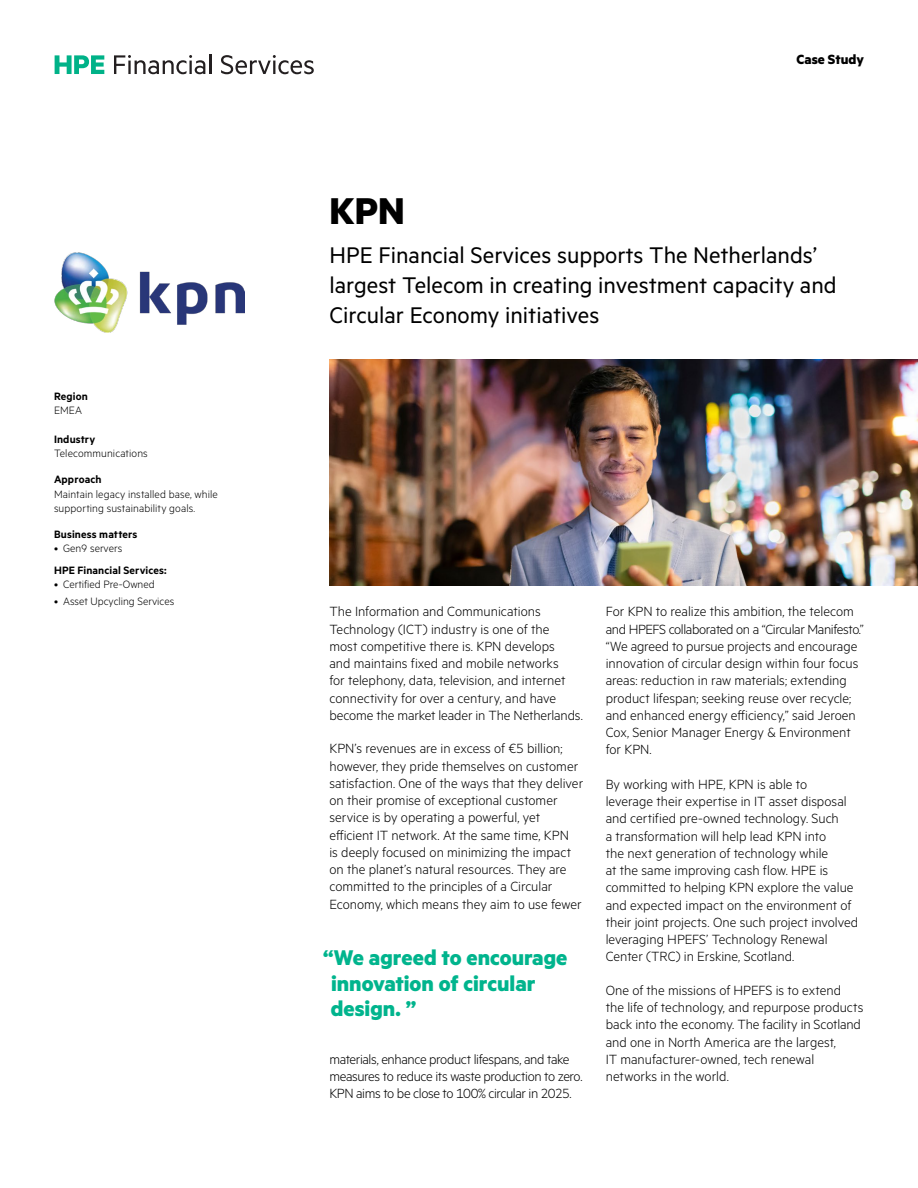
<style>
.page{position:relative;width:918px;height:1188px;background:#fff}
.page>*{position:absolute;margin:0;border:0;box-sizing:border-box;transform-origin:0 0}
.t1{font:700 42px "Metric HPE";color:#000}
.t2{font:25.5px/30px "Metric HPE";color:#000}
.t3{font:700 24px/25.5px "Metric HPE";color:#00b48d}
.t4{font:300 15px/17.2px "Metric HPE";color:#000}
.t5{font:300 15px/17.2px "Metric HPE";letter-spacing:-.025em;color:#000}
.t6{font:700 15px "Metric HPE";color:#000}
.t7{font:300 12px/14.2px "Metric HPE";letter-spacing:.005em;color:#000}
.t8{font:600 12px "Metric HPE";letter-spacing:.01em;color:#000}
</style>
<div class="page">
<img style="left:329px;top:359px;width:589px;height:227px">
<img style="left:54px;top:253px;width:190px;height:80px">
<svg style="left:55px;top:55px;width:49px;height:19px"></svg>
<svg style="left:114px;top:55px;width:91px;height:19px"></svg>
<hr style="left:209px;top:54px;width:2px;height:20px;background:#231f20">
<svg style="left:221px;top:55px;width:93px;height:19px"></svg>
<p class="t8" style="left:54px;top:389px;width:35px">Region</p>
<p class="t7" style="left:54px;top:403px;width:30px">EMEA</p>
<p class="t8" style="left:54px;top:432px;width:43px">Industry</p>
<p class="t7" style="left:54px;top:446px;width:95px">Telecommunications</p>
<p class="t8" style="left:54px;top:473px;width:49px">Approach</p>
<p class="t7" style="left:54px;top:486px;width:165px">Maintain legacy installed base, while supporting sustainability goals.</p>
<p class="t8" style="left:54px;top:527px;width:85px">Business matters</p>
<p class="t7" style="left:54px;top:541px;width:70px">• Gen9 servers</p>
<p class="t8" style="left:54px;top:563px;width:114px">HPE Financial Services:</p>
<p class="t7" style="left:54px;top:577px;width:102px">• Certified Pre-Owned</p>
<p class="t7" style="left:54px;top:594px;width:122px">• Asset Upcycling Services</p>
<p class="t6" style="left:797px;top:50px;width:69px">Case Study</p>
<h1 class="t1" style="left:329px;top:186px;width:77px">KPN</h1>
<h2 class="t2" style="left:329px;top:240px;width:509px">HPE Financial Services supports The Netherlands’ largest Telecom in creating investment capacity and<br>Circular Economy initiatives</h2>
<p class="t4" style="left:329px;top:602px;width:255px">The Information and Communications Technology (ICT) industry is one of the<br>most competitive there is. KPN develops<br>and maintains fixed and mobile networks<br>for telephony, data, television, and internet connectivity for over a century, and have become the market leader in The Netherlands.</p>
<p class="t4" style="left:329px;top:739px;width:255px">KPN’s revenues are in excess of €5 billion; however, they pride themselves on customer satisfaction. One of the ways that they deliver on their promise of exceptional customer service is by operating a powerful, yet efficient IT network. At the same time, KPN<br>is deeply focused on minimizing the impact on the planet’s natural resources. They are committed to the principles of a Circular Economy, which means they aim to use fewer</p>
<h3 class="t3" style="left:331px;top:944px;width:238px;text-indent:-8px">“We agreed to encourage innovation of circular design. ”</h3>
<p class="t5" style="left:329px;top:1050px;width:255px">materials, enhance product lifespans, and take measures to reduce its waste production to zero.<br>KPN aims to be close to 100% circular in 2025.</p>
<p class="t4" style="left:606px;top:602px;width:260px">For KPN to realize this ambition, the telecom and HPEFS collaborated on a “Circular Manifesto.” “We agreed to pursue projects and encourage innovation of circular design within four focus areas: reduction in raw materials; extending product lifespan; seeking reuse over recycle; and enhanced energy efficiency,” said Jeroen Cox, Senior Manager Energy &amp; Environment for KPN.</p>
<p class="t4" style="left:606px;top:775px;width:254px">By working with HPE, KPN is able to leverage their expertise in IT asset disposal and certified pre-owned technology. Such<br>a transformation will help lead KPN into<br>the next generation of technology while<br>at the same improving cash flow. HPE is committed to helping KPN explore the value and expected impact on the environment of their joint projects. One such project involved leveraging HPEFS’ Technology Renewal Center (TRC) in Erskine, Scotland.</p>
<p class="t4" style="left:606px;top:981px;width:259px">One of the missions of HPEFS is to extend<br>the life of technology, and repurpose products back into the economy. The facility in Scotland and one in North America are the largest,<br>IT manufacturer-owned, tech renewal networks in the world.</p>
</div>
